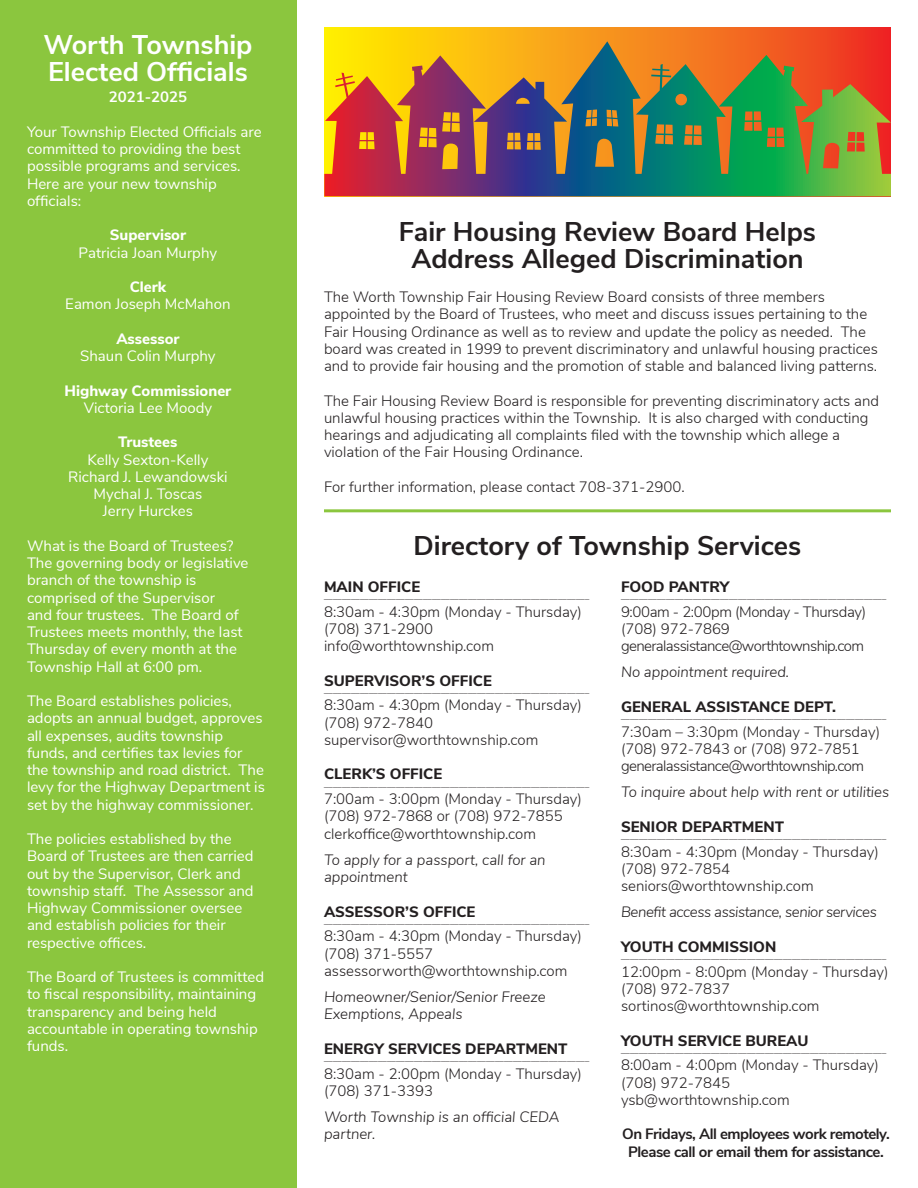
<style>
.page{position:relative;width:918px;height:1188px;background:#fff}
.page>*{position:absolute;margin:0;border:0;box-sizing:border-box;transform-origin:0 0}
.t1{font:700 27px "Nunito Sans";color:#231f20}
.t2{font:700 27px "Nunito Sans";color:#fff}
.t3{font:300 15px/17.2px "Nunito Sans";color:#231f20}
.t4{font:15px/17.2px "Nunito Sans";color:#fff}
.t5{font:italic 300 15px/17.2px "Nunito Sans";color:#231f20}
.t6{font:800 15px "Nunito Sans";color:#231f20}
.t7{font:300 15px "Nunito Sans";letter-spacing:-.04em;color:#231f20}
.t8{font:700 15px/17.2px "Nunito Sans";letter-spacing:-.03em;color:#231f20;text-align:center}
.t9{font:800 15px "Nunito Sans";color:#fff}
.t10{font:italic 300 15px "Nunito Sans";letter-spacing:-.03em;color:#231f20}
.t11{font:300 15px "Nunito Sans";letter-spacing:-.025em;color:#231f20}
.t12{font:700 15px "Nunito Sans";color:#fff}
.t13{font:italic 300 9px "Nunito Sans";color:#231f20}
</style>
<div class="page">
<div style="left:0;top:0;width:297px;height:1188px;background:#8bc63e"></div>
<div style="left:324px;top:27px;width:567px;height:169px;background:linear-gradient(to right,#fff305,#ee312b)"></div>
<svg style="left:324px;top:41px;width:567px;height:155px;background:#8d7944"></svg>
<hr style="left:324px;top:509px;width:567px;height:3px;background:#8bc63e">
<p class="t2" style="left:43px;top:25px;width:211px">Worth Township</p>
<p class="t2" style="left:48px;top:52px;width:201px">Elected Officials</p>
<p class="t12" style="left:109px;top:86px;width:80px">2021-2025</p>
<p class="t4" style="left:27px;top:122px;width:236px">Your Township Elected Officials are committed to providing the best possible programs and services.<br>Here are your new township officials:</p>
<p class="t9" style="left:110px;top:224px;width:78px">Supervisor</p>
<p class="t4" style="left:79px;top:243px;width:140px">Patricia Joan Murphy</p>
<p class="t9" style="left:130px;top:276px;width:38px">Clerk</p>
<p class="t4" style="left:65px;top:295px;width:167px">Eamon Joseph McMahon</p>
<p class="t9" style="left:116px;top:328px;width:65px">Assessor</p>
<p class="t4" style="left:80px;top:346px;width:137px">Shaun Colin Murphy</p>
<p class="t9" style="left:65px;top:379px;width:168px">Highway Commissioner</p>
<p class="t4" style="left:84px;top:398px;width:130px">Victoria Lee Moody</p>
<p class="t9" style="left:118px;top:431px;width:61px">Trustees</p>
<p class="t4" style="left:88px;top:450px;width:122px">Kelly Sexton-Kelly</p>
<p class="t4" style="left:68px;top:467px;width:161px">Richard J. Lewandowski</p>
<p class="t4" style="left:94px;top:484px;width:110px">Mychal J. Toscas</p>
<p class="t4" style="left:103px;top:502px;width:92px">Jerry Hurckes</p>
<p class="t4" style="left:27px;top:536px;width:208px">What is the Board of Trustees?</p>
<p class="t4" style="left:27px;top:553px;width:223px">The governing body or legislative branch of the township is comprised of the Supervisor<br>and four trustees. The Board of<br>Trustees meets monthly, the last<br>Thursday of every month at the<br>Township Hall at 6:00 pm.</p>
<p class="t4" style="left:27px;top:691px;width:240px">The Board establishes policies, adopts an annual budget, approves all expenses, audits township funds, and certifies tax levies for the township and road district. The levy for the Highway Department is set by the highway commissioner.</p>
<p class="t4" style="left:27px;top:829px;width:228px">The policies established by the<br>Board of Trustees are then carried out by the Supervisor, Clerk and township staff. The Assessor and<br>Highway Commissioner oversee and establish policies for their respective offices.</p>
<p class="t4" style="left:27px;top:967px;width:239px">The Board of Trustees is committed to fiscal responsibility, maintaining transparency and being held accountable in operating township funds.</p>
<p class="t1" style="left:399px;top:211px;width:419px">Fair Housing Review Board Helps</p>
<p class="t1" style="left:411px;top:238px;width:394px">Address Alleged Discrimination</p>
<p class="t3" style="left:324px;top:287px;width:555px">The Worth Township Fair Housing Review Board consists of three members appointed by the Board of Trustees, who meet and discuss issues pertaining to the Fair Housing Ordinance as well as to review and update the policy as needed. The board was created in 1999 to prevent discriminatory and unlawful housing practices and to provide fair housing and the promotion of stable and balanced living patterns.</p>
<p class="t3" style="left:324px;top:391px;width:557px">The Fair Housing Review Board is responsible for preventing discriminatory acts and unlawful housing practices within the Township. It is also charged with conducting hearings and adjudicating all complaints filed with the township which allege a violation of the Fair Housing Ordinance.</p>
<p class="t3" style="left:324px;top:477px;width:362px">For further information, please contact 708-371-2900.</p>
<p class="t1" style="left:414px;top:526px;width:389px">Directory of Township Services</p>
<p class="t6" style="left:324px;top:576px;width:98px">MAIN OFFICE</p>
<p class="t13" style="left:324px;top:590px;width:267px">___________________________________________________________</p>
<p class="t3" style="left:324px;top:602px;width:259px">8:30am - 4:30pm (Monday - Thursday)</p>
<p class="t3" style="left:324px;top:619px;width:111px">(708) 371-2900</p>
<p class="t3" style="left:324px;top:636px;width:172px">info@worthtownship.com</p>
<p class="t6" style="left:324px;top:669px;width:169px">SUPERVISOR’S OFFICE</p>
<p class="t13" style="left:324px;top:683px;width:267px">___________________________________________________________</p>
<p class="t3" style="left:324px;top:696px;width:259px">8:30am - 4:30pm (Monday - Thursday)</p>
<p class="t3" style="left:324px;top:713px;width:111px">(708) 972-7840</p>
<p class="t3" style="left:324px;top:730px;width:216px">supervisor@worthtownship.com</p>
<p class="t6" style="left:324px;top:763px;width:120px">CLERK’S OFFICE</p>
<p class="t13" style="left:324px;top:777px;width:267px">___________________________________________________________</p>
<p class="t3" style="left:324px;top:789px;width:259px">7:00am - 3:00pm (Monday - Thursday)</p>
<p class="t3" style="left:324px;top:807px;width:240px">(708) 972-7868 or (708) 972-7855</p>
<p class="t3" style="left:324px;top:824px;width:214px">clerkoffice@worthtownship.com</p>
<p class="t5" style="left:324px;top:850px;width:223px">To apply for a passport, call for an appointment</p>
<p class="t6" style="left:324px;top:900px;width:153px">ASSESSOR’S OFFICE</p>
<p class="t13" style="left:324px;top:914px;width:267px">___________________________________________________________</p>
<p class="t3" style="left:324px;top:927px;width:259px">8:30am - 4:30pm (Monday - Thursday)</p>
<p class="t3" style="left:324px;top:944px;width:111px">(708) 371-5557</p>
<p class="t3" style="left:324px;top:961px;width:245px">assessorworth@worthtownship.com</p>
<p class="t5" style="left:324px;top:987px;width:223px">Homeowner/Senior/Senior Freeze<br>Exemptions, Appeals</p>
<p class="t6" style="left:324px;top:1038px;width:245px">ENERGY SERVICES DEPARTMENT</p>
<p class="t13" style="left:324px;top:1052px;width:267px">___________________________________________________________</p>
<p class="t3" style="left:324px;top:1064px;width:259px">8:30am - 2:00pm (Monday - Thursday)</p>
<p class="t3" style="left:324px;top:1081px;width:111px">(708) 371-3393</p>
<p class="t5" style="left:324px;top:1107px;width:237px">Worth Township is an official CEDA partner.</p>
<p class="t6" style="left:621px;top:576px;width:110px">FOOD PANTRY</p>
<p class="t13" style="left:621px;top:590px;width:267px">___________________________________________________________</p>
<p class="t11" style="left:621px;top:601px;width:247px">9:00am - 2:00pm (Monday - Thursday)</p>
<p class="t3" style="left:621px;top:619px;width:110px">(708) 972-7869</p>
<p class="t7" style="left:621px;top:635px;width:245px">generalassistance@worthtownship.com</p>
<p class="t5" style="left:621px;top:663px;width:170px">No appointment required.</p>
<p class="t6" style="left:621px;top:696px;width:217px">GENERAL ASSISTANCE DEPT.</p>
<p class="t13" style="left:621px;top:710px;width:267px">___________________________________________________________</p>
<p class="t3" style="left:621px;top:722px;width:261px">7:30am – 3:30pm (Monday - Thursday)</p>
<p class="t3" style="left:621px;top:739px;width:240px">(708) 972-7843 or (708) 972-7851</p>
<p class="t7" style="left:621px;top:755px;width:245px">generalassistance@worthtownship.com</p>
<p class="t5" style="left:621px;top:783px;width:270px">To inquire about help with rent or utilities</p>
<p class="t6" style="left:621px;top:816px;width:165px">SENIOR DEPARTMENT</p>
<p class="t13" style="left:621px;top:830px;width:267px">___________________________________________________________</p>
<p class="t3" style="left:621px;top:842px;width:259px">8:30am - 4:30pm (Monday - Thursday)</p>
<p class="t3" style="left:621px;top:859px;width:111px">(708) 972-7854</p>
<p class="t3" style="left:621px;top:876px;width:194px">seniors@worthtownship.com</p>
<p class="t10" style="left:621px;top:901px;width:257px">Benefit access assistance, senior services</p>
<p class="t6" style="left:621px;top:936px;width:157px">YOUTH COMMISSION</p>
<p class="t13" style="left:621px;top:950px;width:267px">___________________________________________________________</p>
<p class="t3" style="left:621px;top:962px;width:269px">12:00pm - 8:00pm (Monday - Thursday)</p>
<p class="t3" style="left:621px;top:979px;width:111px">(708) 972-7837</p>
<p class="t3" style="left:621px;top:996px;width:200px">sortinos@worthtownship.com</p>
<p class="t6" style="left:621px;top:1029px;width:189px">YOUTH SERVICE BUREAU</p>
<p class="t13" style="left:621px;top:1043px;width:267px">___________________________________________________________</p>
<p class="t3" style="left:621px;top:1056px;width:259px">8:00am - 4:00pm (Monday - Thursday)</p>
<p class="t3" style="left:621px;top:1073px;width:111px">(708) 972-7845</p>
<p class="t3" style="left:621px;top:1090px;width:170px">ysb@worthtownship.com</p>
<p class="t8" style="left:622px;top:1125px;width:269px">On Fridays, All employees work remotely.<br>Please call or email them for assistance.</p>
</div>
